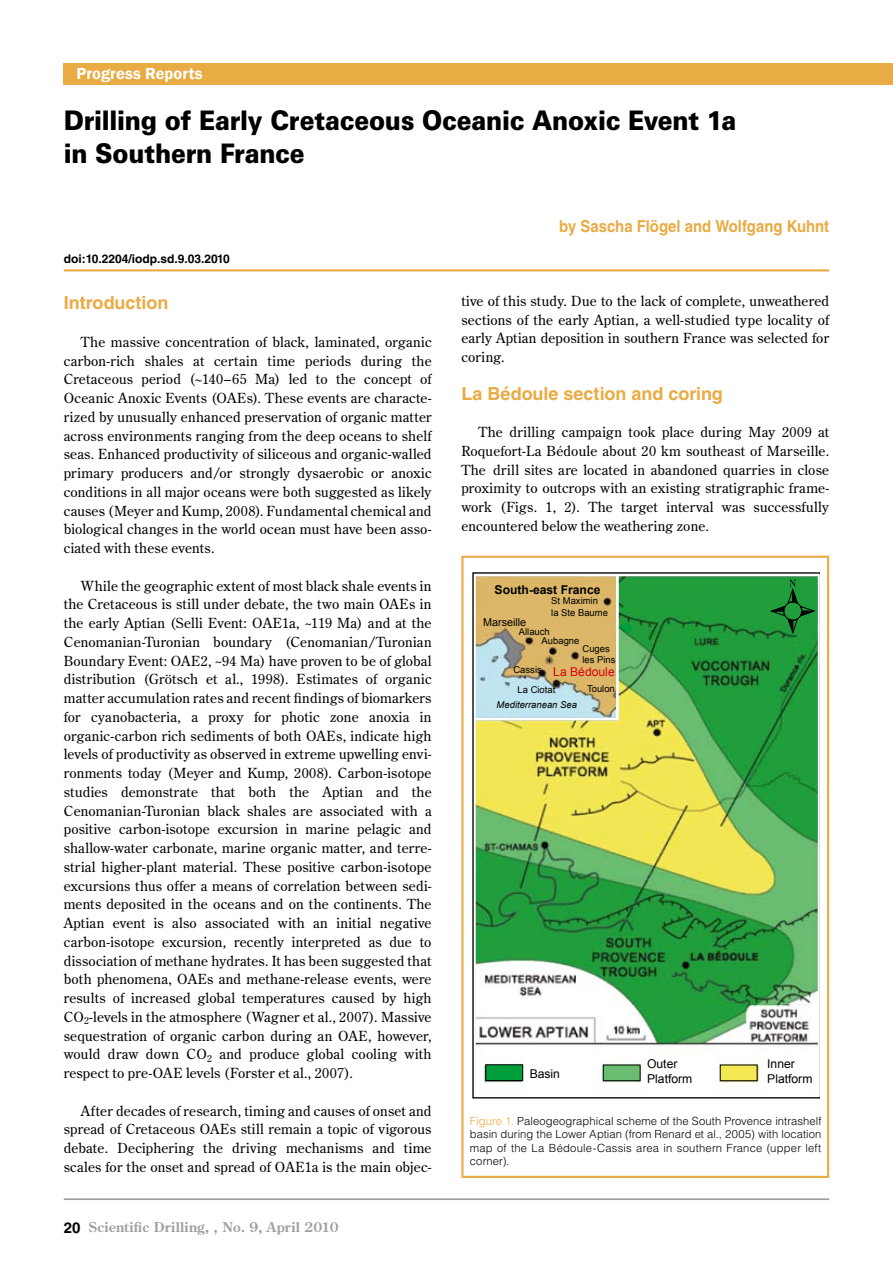
<style>
.page{position:relative;width:893px;height:1263px;background:#fff}
.page>*{position:absolute;margin:0;border:0;box-sizing:border-box;transform-origin:0 0}
.t1{font:900 27px/33px "Univers";letter-spacing:-.01em;color:#000;scale:.9 1}
.t2{font:700 18px "Helvetica LT Std";color:#e9ab43}
.t3{font:700 16.5px "Helvetica LT Std";color:#e9ab43;scale:.9 1}
.t4{font:600 16.5px "Franklin Gothic";letter-spacing:.005em;color:#fff}
.t5{font:13.8px/18.8px "Century Old Style Std";letter-spacing:.015em;color:#000;text-align:justify}
.t6{font:700 13.5px "Century Old Style Std";letter-spacing:.02em;color:#9f9fa0}
.t7{font:12.15px/14.5px "Arial";color:#000}
.t8{font:700 12.15px "Arial";color:#000}
.t9{font:12.15px "Arial";color:#d70010}
.t10{font:700 12px "Helvetica LT Std";color:#000}
.t11{font:300 11.25px/13.5px "Helvetica LT Std";letter-spacing:.02em;color:#000;text-align:justify}
.t12{font:10.8px "Arial";color:#000}
.t13{font:9.45px/11.4px "Arial";color:#000}
.t14{font:italic 9.45px "Arial";color:#000}
.s1{font-family:"Helvetica LT Std";font-size:15px;color:#000}
.s2{color:#e9ab43}
</style>
<div class="page">
<hr style="left:64px;top:269px;width:765px;height:2px;background:#e9ab43">
<hr style="left:64px;top:1198px;width:765px;height:2px;background:#9f9fa0">
<div style="left:64px;top:64px;width:829px;height:21px;background:#e9ab43"></div>
<div style="left:461px;top:556px;width:368px;height:622px;border:2px solid #e9ab43"></div>
<img style="left:472px;top:572px;width:348px;height:526px">
<p class="t4" style="left:77px;top:63px;width:128px">Progress Reports</p>
<h1 class="t1" style="left:64px;top:103px;width:749px">Drilling of Early Cretaceous Oceanic Anoxic Event 1a in Southern France</h1>
<p class="t10" style="left:64px;top:252px;width:168px">doi:10.2204/iodp.sd.9.03.2010</p>
<h2 class="t2" style="left:64px;top:292px;width:106px">Introduction</h2>
<p class="t5" style="left:64px;top:332px;width:369px;text-indent:17px">The massive concentration of black, laminated, organic carbon-rich shales at certain time periods during the Cretaceous period (∼140–65 Ma) led to the concept of Oceanic Anoxic Events (OAEs). These events are characte&shy;rized by unusually enhanced preservation of organic matter across environments ranging from the deep oceans to shelf seas. Enhanced productivity of siliceous and organic-walled primary producers and/or strongly dysaerobic or anoxic conditions in all major oceans were both suggested as likely causes (Meyer and Kump, 2008). Fundamental chemical and biological changes in the world ocean must have been asso&shy;ciated with these events.</p>
<p class="t5" style="left:64px;top:576px;width:369px;text-indent:17px">While the geographic extent of most black shale events in the Cretaceous is still under debate, the two main OAEs in the early Aptian (Selli Event: OAE1a, ~119 Ma) and at the Cenomanian-Turonian boundary (Cenomanian/Turonian Boundary Event: OAE2, ~94 Ma) have proven to be of global distribution (Grötsch et al., 1998). Estimates of organic matter accumulation rates and recent findings of biomarkers for cyanobacteria, a proxy for photic zone anoxia in organic-carbon rich sediments of both OAEs, indicate high levels of productivity as observed in extreme upwelling envi&shy;ronments today (Meyer and Kump, 2008). Carbon-isotope studies demonstrate that both the Aptian and the Cenomanian-Turonian black shales are associated with a positive carbon-isotope excursion in marine pelagic and shallow-water carbonate, marine organic matter, and terre&shy;strial higher-plant material. These positive carbon-isotope excursions thus offer a means of correlation between sedi&shy;ments deposited in the oceans and on the continents. The Aptian event is also associated with an initial negative carbon-isotope excursion, recently interpreted as due to dissociation of methane hydrates. It has been suggested that both phenomena, OAEs and methane-release events, were results of increased global temperatures caused by high CO<sub>2</sub>-levels in the atmosphere (Wagner et al., 2007). Massive sequestration of organic carbon during an OAE, however, would draw down CO<sub>2</sub> and produce global cooling with respect to pre-OAE levels (Forster et al., 2007).</p>
<p class="t5" style="left:64px;top:1101px;width:369px;text-indent:17px">After decades of research, timing and causes of onset and spread of Cretaceous OAEs still remain a topic of vigorous debate. Deciphering the driving mechanisms and time scales for the onset and spread of OAE1a is the main objec-</p>
<p class="t6" style="left:64px;top:1218px;width:276px"><span class="s1">20</span> Scientific Drilling, , No. 9, April 2010</p>
<p class="t3" style="left:559px;top:216px;width:301px">by Sascha Flögel and Wolfgang Kuhnt</p>
<p class="t5" style="left:461px;top:291px;width:369px">tive of this study. Due to the lack of complete, unweathered sections of the early Aptian, a well-studied type locality of early Aptian deposition in southern France was selected for coring.</p>
<h2 class="t2" style="left:461px;top:382px;width:263px">La Bédoule section and coring</h2>
<p class="t5" style="left:461px;top:423px;width:369px;text-indent:17px">The drilling campaign took place during May 2009 at Roquefort-La Bédoule about 20 km southeast of Marseille.<br>The drill sites are located in abandoned quarries in close proximity to outcrops with an existing stratigraphic frame&shy;work (Figs. 1, 2). The target interval was successfully encountered below the weathering zone.</p>
<p class="t8" style="left:495px;top:581px;width:107px">South-east France</p>
<p class="t12" style="left:483px;top:615px;width:45px">Marseille</p>
<p class="t13" style="left:542px;top:627px;width:39px;line-height:9.4px;text-indent:-23px">Allauch<br>Aubagne</p>
<p class="t13" style="left:517px;top:684px;width:39px">La Ciotat</p>
<p class="t13" style="left:551px;top:595px;width:58px">St Maximin<br>la Ste Baume</p>
<p class="t13" style="left:582px;top:643px;width:35px">Cuges les Pins</p>
<p class="t13" style="left:513px;top:664px;width:30px">Cassis</p>
<p class="t9" style="left:553px;top:664px;width:63px">La Bédoule</p>
<p class="t13" style="left:587px;top:683px;width:29px">Toulon</p>
<p class="t14" style="left:497px;top:699px;width:82px">Mediterranean Sea</p>
<p class="t7" style="left:530px;top:1067px;width:32px">Basin</p>
<p class="t7" style="left:647px;top:1057px;width:47px">Outer<br>Platform</p>
<p class="t7" style="left:767px;top:1057px;width:47px">Inner<br>Platform</p>
<p class="t11" style="left:470px;top:1114px;width:353px"><span class="s2">Figure 1.</span> Paleogeographical scheme of the South Provence intrashelf basin during the Lower Aptian (from Renard et al., 2005) with location map of the La Bédoule-Cassis area in southern France (upper left corner).</p>
</div>
